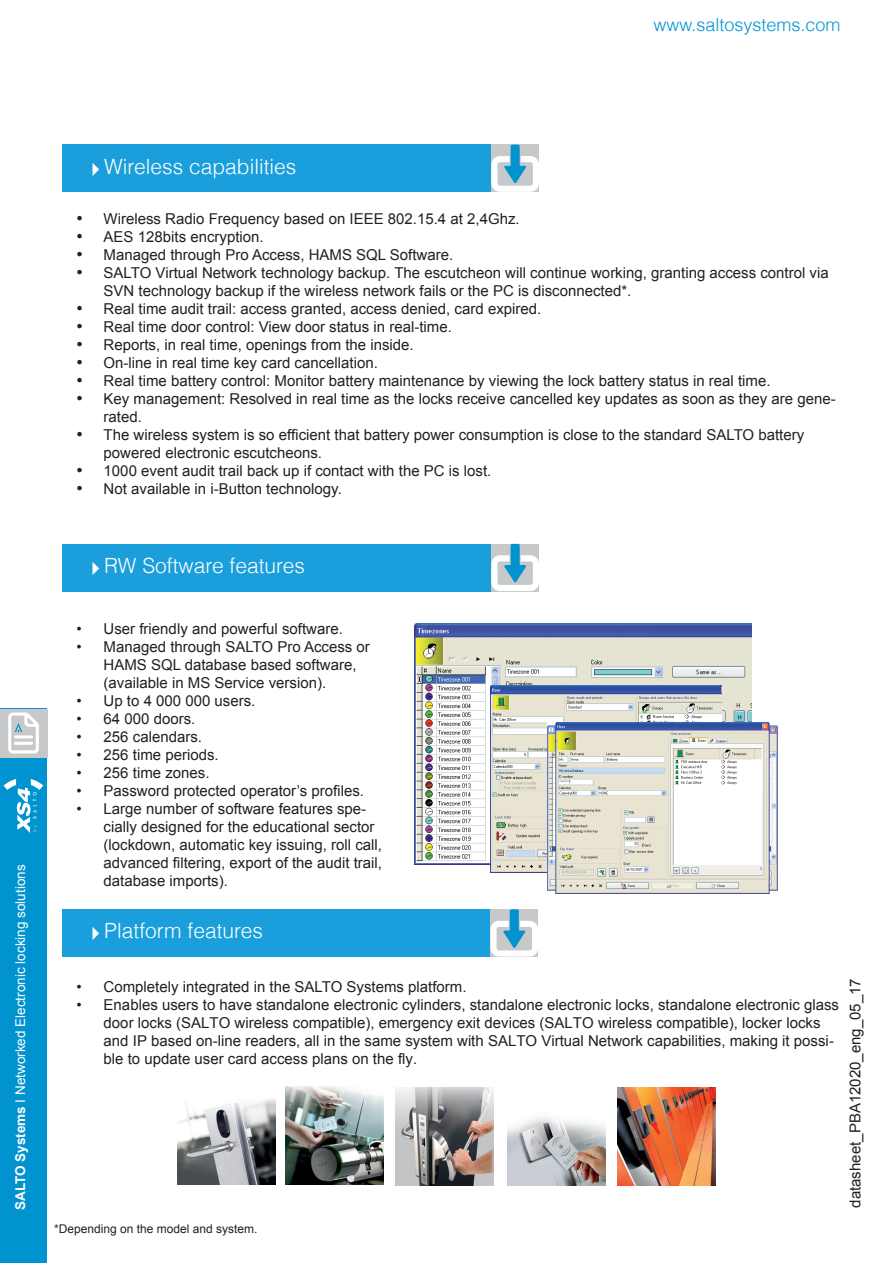
<style>
.page{position:relative;width:893px;height:1263px;background:#fff}
.page>*{position:absolute;margin:0;border:0;box-sizing:border-box;transform-origin:0 0}
.t1{font:300 21px "Helvetica";color:#fff}
.t2{font:300 18px "Helvetica";color:#0093d0}
.t3{font:15px/18px "Arial";color:#231f20}
.t4{font:13.5px "Arial";color:#fff}
.t5{font:12px "Arial";color:#231f20}
.s1{font-weight:700}
.s2{font-family:"Times New Roman";font-size:18px}
</style>
<div class="page">
<div style="left:0;top:709px;width:47px;height:554px;background:#0093d0"></div>
<div style="left:0;top:709px;width:47px;height:48px;background:#c7c8ca"></div>
<svg style="left:8px;top:712px;width:31px;height:41px"></svg>
<svg style="left:4px;top:779px;width:39px;height:54px"></svg>
<div style="left:62px;top:145px;width:428px;height:47px;background:#1a9fdc"></div>
<svg style="left:491px;top:145px;width:48px;height:47px"></svg>
<img style="left:414px;top:623px;width:337px;height:242px">
<img style="left:491px;top:686px;width:230px;height:186px">
<img style="left:547px;top:723px;width:231px;height:170px">
<div style="left:62px;top:544px;width:428px;height:48px;background:#1a9fdc"></div>
<div style="left:491px;top:544px;width:48px;height:48px;background:#c7c8ca"></div>
<svg style="left:491px;top:544px;width:48px;height:47px"></svg>
<div style="left:62px;top:909px;width:428px;height:48px;background:#1a9fdc"></div>
<svg style="left:490px;top:956px;width:48px;height:1px"></svg>
<svg style="left:490px;top:909px;width:48px;height:47px"></svg>
<img style="left:286px;top:1087px;width:98px;height:98px">
<img style="left:395px;top:1087px;width:98px;height:98px">
<img style="left:507px;top:1117px;width:98px;height:68px">
<img style="left:618px;top:1087px;width:98px;height:98px">
<img style="left:178px;top:1099px;width:97px;height:86px">
<p class="t2" style="left:653px;top:14px;width:189px">www.saltosystems.com</p>
<p class="t4" style="left:12px;top:1210px;width:347px;rotate:-90deg"><span class="s1">SALTO Systems</span> I Networked Electronic locking solutions</p>
<h1 class="t1" style="left:85px;top:153px;width:213px">✔Wireless capabilities</h1>
<p class="t3" style="left:77px;top:210px;width:445px"><span class="s2">•</span> Wireless Radio Frequency based on IEEE 802.15.4 at 2,4Ghz.</p>
<p class="t3" style="left:77px;top:228px;width:189px"><span class="s2">•</span> AES 128bits encryption.</p>
<p class="t3" style="left:77px;top:246px;width:378px"><span class="s2">•</span> Managed through Pro Access, HAMS SQL Software.</p>
<p class="t3" style="left:104px;top:264px;width:727px;text-indent:-27px"><span class="s2">•</span> SALTO Virtual Network technology backup. The escutcheon will continue working, granting access control via<br>SVN technology backup if the wireless network fails or the PC is disconnected*.</p>
<p class="t3" style="left:77px;top:300px;width:466px"><span class="s2">•</span> Real time audit trail: access granted, access denied, card expired.</p>
<p class="t3" style="left:77px;top:318px;width:377px"><span class="s2">•</span> Real time door control: View door status in real-time.</p>
<p class="t3" style="left:77px;top:336px;width:339px"><span class="s2">•</span> Reports, in real time, openings from the inside.</p>
<p class="t3" style="left:77px;top:354px;width:303px"><span class="s2">•</span> On-line in real time key card cancellation.</p>
<p class="t3" style="left:77px;top:372px;width:695px"><span class="s2">•</span> Real time battery control: Monitor battery maintenance by viewing the lock battery status in real time.</p>
<p class="t3" style="left:104px;top:390px;width:734px;text-indent:-27px"><span class="s2">•</span> Key management: Resolved in real time as the locks receive cancelled key updates as soon as they are gene&shy;rated.</p>
<p class="t3" style="left:104px;top:426px;width:702px;text-indent:-27px"><span class="s2">•</span> The wireless system is so efficient that battery power consumption is close to the standard SALTO battery powered electronic escutcheons.</p>
<p class="t3" style="left:77px;top:462px;width:416px"><span class="s2">•</span> 1000 event audit trail back up if contact with the PC is lost.</p>
<p class="t3" style="left:77px;top:480px;width:267px"><span class="s2">•</span> Not available in i-Button technology.</p>
<h1 class="t1" style="left:85px;top:552px;width:222px">✔RW Software features</h1>
<p class="t3" style="left:77px;top:620px;width:268px">• User friendly and powerful software.</p>
<p class="t3" style="left:104px;top:638px;width:268px;text-indent:-27px">• Managed through SALTO Pro Access or<br>HAMS SQL database based software, (available in MS Service version).</p>
<p class="t3" style="left:77px;top:692px;width:180px">• Up to 4 000 000 users.</p>
<p class="t3" style="left:77px;top:710px;width:120px">• 64 000 doors.</p>
<p class="t3" style="left:77px;top:728px;width:127px">• 256 calendars.</p>
<p class="t3" style="left:77px;top:746px;width:144px">• 256 time periods.</p>
<p class="t3" style="left:77px;top:764px;width:134px">• 256 time zones.</p>
<p class="t3" style="left:77px;top:782px;width:289px">• Password protected operator’s profiles.</p>
<p class="t3" style="left:104px;top:800px;width:280px;text-indent:-27px">• Large number of software features spe&shy;cially designed for the educational sector (lockdown, automatic key issuing, roll call, advanced filtering, export of the audit trail, database imports).</p>
<h1 class="t1" style="left:85px;top:917px;width:180px">✔Platform features</h1>
<p class="t3" style="left:77px;top:978px;width:391px">• Completely integrated in the SALTO Systems platform.</p>
<p class="t3" style="left:104px;top:996px;width:737px;text-indent:-27px">• Enables users to have standalone electronic cylinders, standalone electronic locks, standalone electronic glass door locks (SALTO wireless compatible), emergency exit devices (SALTO wireless compatible), locker locks and IP based on-line readers, all in the same system with SALTO Virtual Network capabilities, making it possi&shy;ble to update user card access plans on the fly.</p>
<p class="t5" style="left:54px;top:1221px;width:205px">*Depending on the model and system.</p>
<p class="t3" style="left:846px;top:1208px;width:231px;rotate:-90deg">datasheet_PBA12020_eng_05_17</p>
</div>
